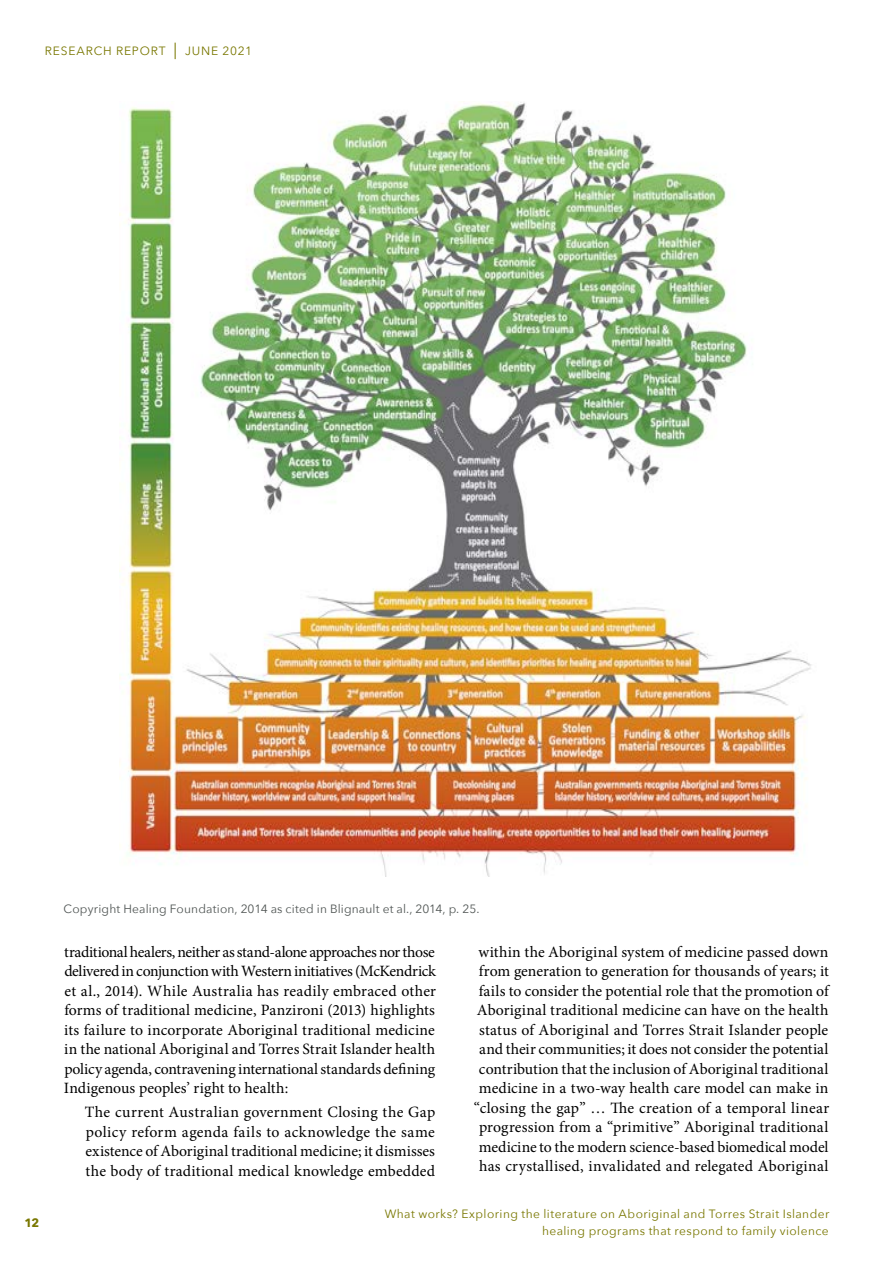
<style>
.page{position:relative;width:893px;height:1263px;background:#fff}
.page>*{position:absolute;margin:0;border:0;box-sizing:border-box;transform-origin:0 0}
.Body_quote{font:15.75px/19.5px "Minion Pro";letter-spacing:.005em;color:#000;text-align:justify}
.Body_text_before{font:15.75px/19.5px "Minion Pro";color:#000;text-align:justify}
.t1{font:12px/17.5px "Avenir Next";letter-spacing:.035em;color:#797700;text-align:right}
.Figure_table_note{font:12px "Avenir Next";letter-spacing:.01em;color:#505554}
.t2{font:12px "Avenir Next";letter-spacing:.07em;color:#797700}
.t3{font:700 12px "Avenir Next";color:#797700}
.s1{font-size:16.5px}
</style>
<div class="page">
<img style="left:120px;top:102px;width:692px;height:774px">
<p class="t2" style="left:45px;top:40px;width:209px">RESEARCH REPORT <span class="s1">|</span> JUNE 2021</p>
<p class="Figure_table_note" style="left:64px;top:898px;width:417px">Copyright Healing Foundation, 2014 as cited in Blignault et al., 2014, p. 25.</p>
<p class="Body_text_before" style="left:64px;top:942px;width:374px">traditional healers, neither as stand-alone approaches nor those delivered in conjunction with Western initiatives (McKendrick et al., 2014). While Australia has readily embraced other forms of traditional medicine, Panzironi (2013) highlights its failure to incorporate Aboriginal traditional medicine in the national Aboriginal and Torres Strait Islander health policy agenda, contravening international standards defining Indigenous peoples’ right to health:</p>
<p class="Body_quote" style="left:85px;top:1102px;width:352px">The current Australian government Closing the Gap policy reform agenda fails to acknowledge the same existence of Aboriginal traditional medicine; it dismisses the body of traditional medical knowledge embedded</p>
<p class="Body_quote" style="left:474px;top:942px;width:357px;text-align:center">within the Aboriginal system of medicine passed down from generation to generation for thousands of years; it fails to consider the potential role that the promotion of Aboriginal traditional medicine can have on the health status of Aboriginal and Torres Strait Islander people and their communities; it does not consider the potential contribution that the inclusion of Aboriginal traditional medicine in a two-way health care model can make in “closing the gap” … The creation of a temporal linear progression from a “primitive” Aboriginal traditional medicine to the modern science-based biomedical model has crystallised, invalidated and relegated Aboriginal</p>
<p class="t3" style="left:24px;top:1212px;width:17px">12</p>
<p class="t1" style="left:385px;top:1204px;width:446px">What works? Exploring the literature on Aboriginal and Torres Strait Islander healing programs that respond to family violence</p>
</div>
